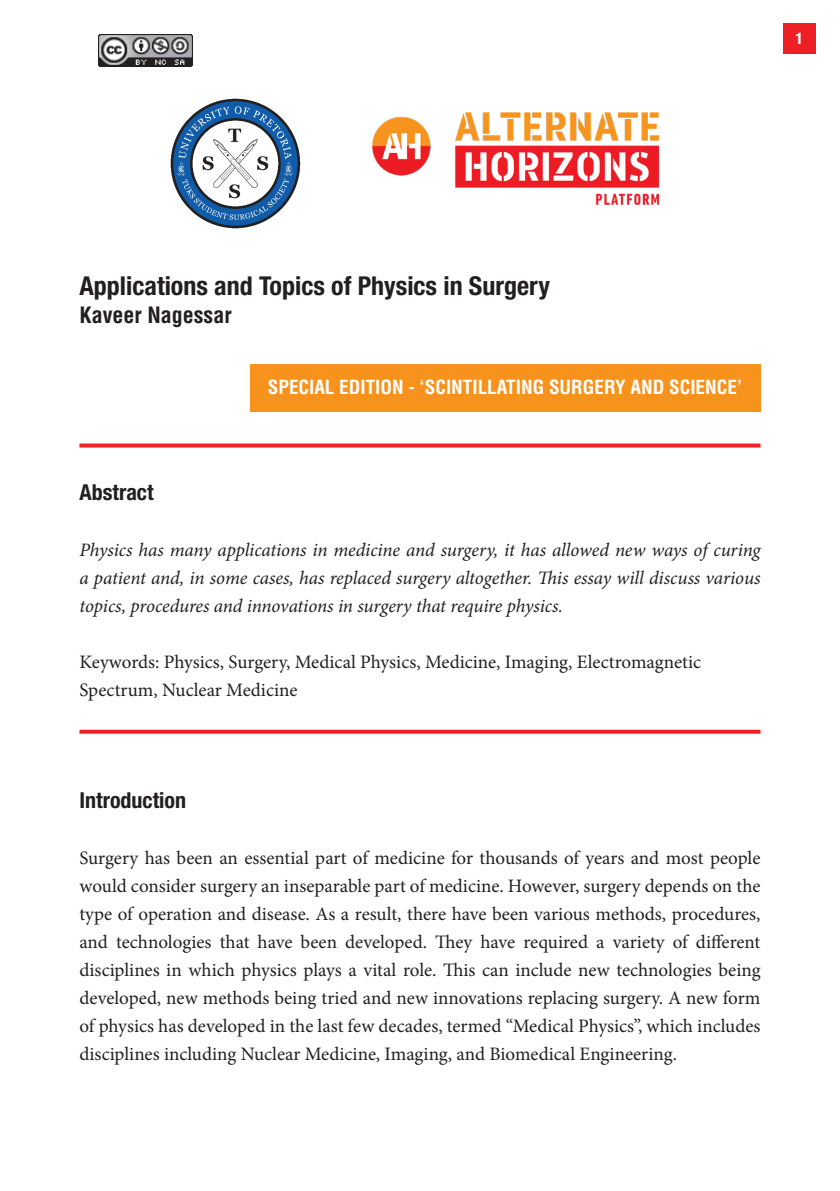
<style>
.page{position:relative;width:840px;height:1191px;background:#fff}
.page>*{position:absolute;margin:0;border:0;box-sizing:border-box;transform-origin:0 0}
.LARGER_HEADER{font:700 condensed 26px "Helvetica Neue LT Pro";color:#231f20}
.SMALL_HEADER{font:700 condensed 22px "Helvetica Neue LT Pro";color:#231f20}
.LARGER_HEADER-2{font:700 condensed 22px "Helvetica LT Std";color:#231f20}
.BODYCOPY_-_JUSITFIED{font:19px/28px "Minion Pro";color:#231f20;text-align:justify}
.ABSTRACT_TEXT{font:italic 19px/28px "Minion Pro";letter-spacing:-.01em;color:#231f20;text-align:justify}
.SMALL_HEADER-2{font:19px "Minion Pro";color:#231f20}
.BODYCOPY_-_BIBLIOGRA{font:700 condensed 19px "Helvetica LT Std";color:#fff}
.PAGE_NUMBERS{font:700 condensed 16px "Helvetica Neue LT Pro";color:#fff}
</style>
<div class="page">
<div style="left:782px;top:23px;width:32px;height:31px;background:#ee2026"></div>
<img style="left:99px;top:34px;width:93px;height:33px">
<img style="left:170px;top:98px;width:130px;height:130px">
<div style="left:249px;top:363px;width:511px;height:48px;background:#f7931d"></div>
<img style="left:372px;top:112px;width:287px;height:93px">
<svg style="left:79px;top:443px;width:681px;height:4px;background:#f03d42"></svg>
<svg style="left:79px;top:729px;width:681px;height:4px;background:#f1484d"></svg>
<p class="PAGE_NUMBERS" style="left:795px;top:28px;width:9px">1</p>
<p class="LARGER_HEADER" style="left:79px;top:270px;width:471px">Applications and Topics of Physics in Surgery</p>
<p class="LARGER_HEADER-2" style="left:79px;top:301px;width:154px">Kaveer Nagessar</p>
<p class="SMALL_HEADER" style="left:79px;top:478px;width:76px">Abstract</p>
<p class="BODYCOPY_-_BIBLIOGRA" style="left:268px;top:375px;width:475px">SPECIAL EDITION - ‘SCINTILLATING SURGERY AND SCIENCE’</p>
<p class="ABSTRACT_TEXT" style="left:79px;top:535px;width:682px">Physics has many applications in medicine and surgery, it has allowed new ways of curing a patient and, in some cases, has replaced surgery altogether. This essay will discuss various topics, procedures and innovations in surgery that require physics.</p>
<p class="SMALL_HEADER-2" style="left:79px;top:649px;width:623px">Keywords: Physics, Surgery, Medical Physics, Medicine, Imaging, Electromagnetic</p>
<p class="SMALL_HEADER-2" style="left:79px;top:677px;width:219px">Spectrum, Nuclear Medicine</p>
<p class="SMALL_HEADER" style="left:79px;top:786px;width:108px">Introduction</p>
<p class="BODYCOPY_-_JUSITFIED" style="left:79px;top:843px;width:682px">Surgery has been an essential part of medicine for thousands of years and most people would consider surgery an inseparable part of medicine. However, surgery depends on the type of operation and disease. As a result, there have been various methods, procedures, and technologies that have been developed. They have required a variety of different disciplines in which physics plays a vital role. This can include new technologies being developed, new methods being tried and new innovations replacing surgery. A new form of physics has developed in the last few decades, termed “Medical Physics”, which includes disciplines including Nuclear Medicine, Imaging, and Biomedical Engineering.</p>
</div>
